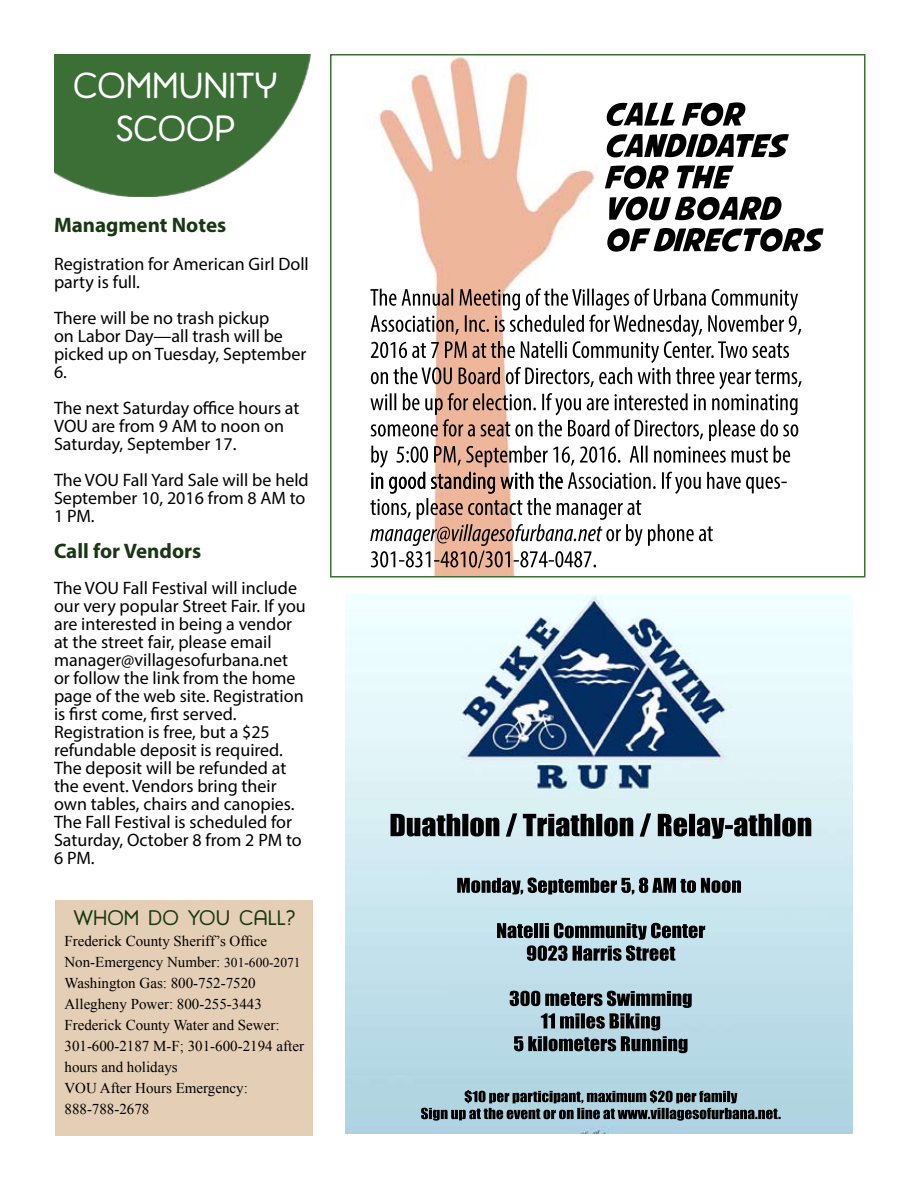
<style>
.page{position:relative;width:918px;height:1188px;background:#fff}
.page>*{position:absolute;margin:0;border:0;box-sizing:border-box;transform-origin:0 0}
.t1{font:36px/43.2px "Harman Retro";color:#fff;text-align:center}
.t2{font:700 21px "Myriad Pro";color:#183813}
.t3{font:21px "Harman Retro";color:#183813}
.t4{font:18px/18px "Myriad Pro";color:#000}
.t5{font:15px/21px "Times New Roman";color:#000}
.s1{font-size:13.5px}
</style>
<div class="page">
<img style="left:54px;top:54px;width:257px;height:143px">
<img style="left:345px;top:594px;width:508px;height:539px">
<img style="left:370px;top:57px;width:454px;height:518px">
<div style="left:330px;top:54px;width:536px;height:524px;border:2px solid #3c6f36"></div>
<div style="left:56px;top:900px;width:258px;height:236px;background:#e4cfb6"></div>
<h1 class="t1" style="left:73px;top:65px;width:206px">COMMUNITY<br>SCOOP</h1>
<p class="t2" style="left:54px;top:211px;width:174px">Managment Notes</p>
<p class="t4" style="left:54px;top:255px;width:256px">Registration for American Girl Doll party is full.</p>
<p class="t4" style="left:54px;top:309px;width:254px">There will be no trash pickup<br>on Labor Day—all trash will be picked up on Tuesday, September<br>6.</p>
<p class="t4" style="left:54px;top:399px;width:247px">The next Saturday office hours at<br>VOU are from 9 AM to noon on<br>Saturday, September 17.</p>
<p class="t4" style="left:54px;top:471px;width:256px">The VOU Fall Yard Sale will be held<br>September 10, 2016 from 8 AM to<br>1 PM.</p>
<p class="t2" style="left:54px;top:537px;width:149px">Call for Vendors</p>
<p class="t4" style="left:54px;top:579px;width:253px">The VOU Fall Festival will include our very popular Street Fair. If you are interested in being a vendor at the street fair, please email manager@villagesofurbana.net or follow the link from the home page of the web site. Registration is first come, first served.<br>Registration is free, but a $25 refundable deposit is required.<br>The deposit will be refunded at the event. Vendors bring their own tables, chairs and canopies.<br>The Fall Festival is scheduled for<br>Saturday, October 8 from 2 PM to<br>6 PM.</p>
<p class="t3" style="left:74px;top:906px;width:223px">WHOM DO YOU CALL?</p>
<p class="t5" style="left:64px;top:930px;width:241px">Frederick County Sheriff’s Office<br>Non-Emergency Number: <span class="s1">301-600-2071<br></span>Washington Gas: 800-752-7520<br>Allegheny Power: 800-255-3443<br>Frederick County Water and Sewer:<br>301-600-2187 M-F; 301-600-2194 after hours and holidays<br>VOU After Hours Emergency:<br>888-788-2678</p>
</div>
